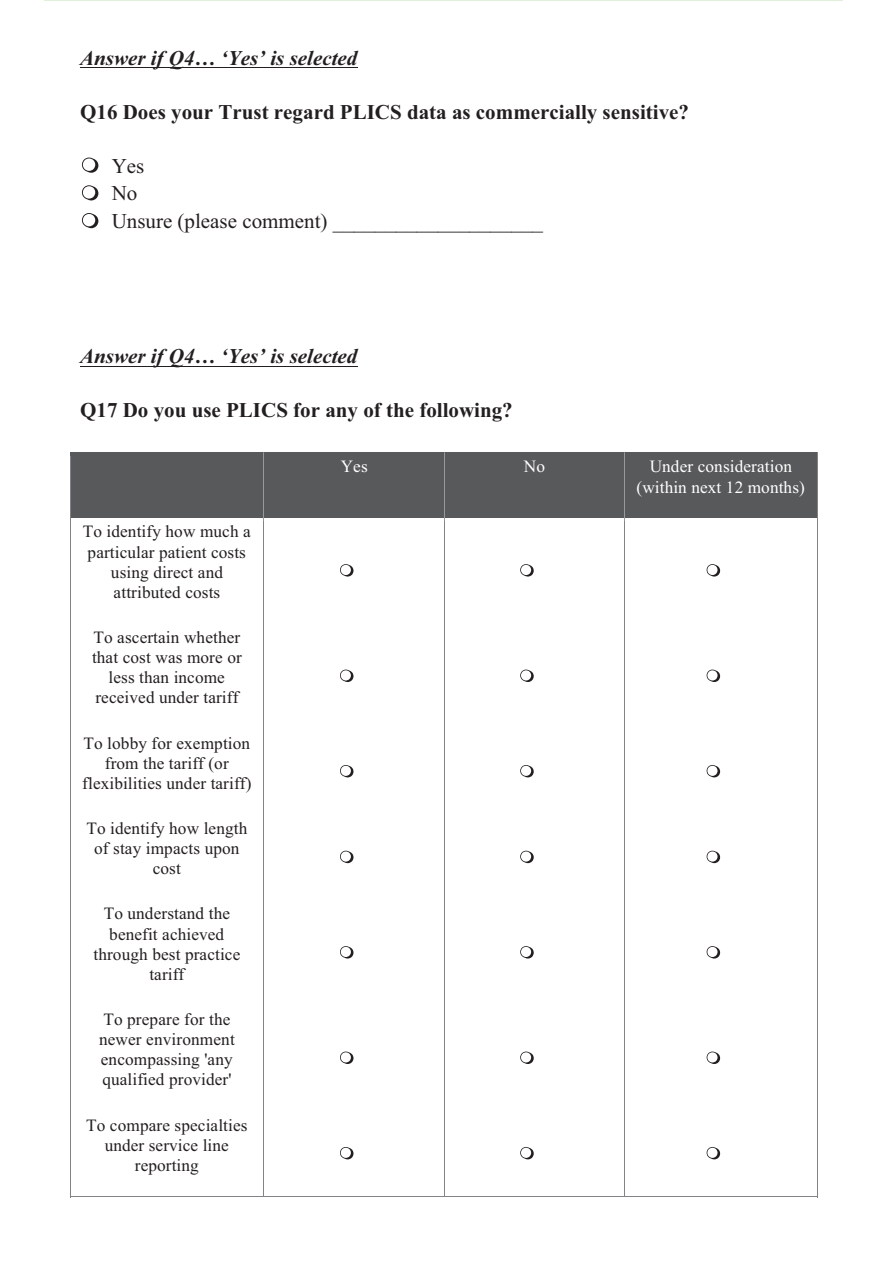
<style>
.page{position:relative;width:885px;height:1285px;background:#fff}
.page>*{position:absolute;margin:0;border:0;box-sizing:border-box;transform-origin:0 0}
.t1{font:700 21px "Times New Roman";color:#231f20}
.t2{font:italic 700 21px "Times New Roman";color:#231f20}
.t3{font:21px/27.7px "Times New Roman";color:#231f20}
.t4{font:17.15px/20.1px "Times New Roman";letter-spacing:.005em;color:#231f20;text-align:center}
.t5{font:17.15px/20.1px "Times New Roman";letter-spacing:.005em;color:#fff;text-align:center}
</style>
<div class="page">
<hr style="left:80px;top:68px;width:277px;height:1px;background:#231f20">
<svg style="left:82px;top:157px;width:16px;height:16px"></svg>
<svg style="left:82px;top:185px;width:16px;height:15px"></svg>
<svg style="left:82px;top:213px;width:16px;height:15px"></svg>
<hr style="left:80px;top:366px;width:277px;height:1px;background:#231f20">
<div style="left:70px;top:452px;width:193px;height:65px;background:#58595b"></div>
<div style="left:264px;top:452px;width:180px;height:65px;background:#58595b"></div>
<div style="left:445px;top:452px;width:179px;height:65px;background:#58595b"></div>
<div style="left:624px;top:452px;width:192px;height:65px;background:#58595b"></div>
<hr style="left:263px;top:452px;width:181px;height:1px;background:#818386">
<hr style="left:264px;top:452px;width:180px;height:4px;background:#58595b">
<hr style="left:444px;top:452px;width:180px;height:1px;background:#818386">
<hr style="left:445px;top:452px;width:179px;height:4px;background:#58595b">
<hr style="left:70px;top:456px;width:1px;height:61px;background:#818386">
<hr style="left:263px;top:456px;width:1px;height:61px;background:#97999b">
<hr style="left:444px;top:456px;width:1px;height:61px;background:#97999b">
<hr style="left:624px;top:456px;width:1px;height:61px;background:#97999b">
<hr style="left:816px;top:456px;width:1px;height:61px;background:#818386">
<svg style="left:340px;top:564px;width:13px;height:12px"></svg>
<svg style="left:520px;top:564px;width:13px;height:12px"></svg>
<svg style="left:706px;top:564px;width:14px;height:12px"></svg>
<hr style="left:70px;top:521px;width:1px;height:102px;background:#818386">
<hr style="left:263px;top:521px;width:1px;height:102px;background:#828386">
<hr style="left:444px;top:521px;width:1px;height:102px;background:#828386">
<hr style="left:624px;top:521px;width:1px;height:102px;background:#828386">
<hr style="left:816px;top:521px;width:1px;height:102px;background:#818386">
<svg style="left:340px;top:669px;width:13px;height:13px"></svg>
<svg style="left:520px;top:669px;width:13px;height:13px"></svg>
<svg style="left:706px;top:669px;width:14px;height:13px"></svg>
<hr style="left:70px;top:627px;width:1px;height:102px;background:#818386">
<hr style="left:263px;top:627px;width:1px;height:102px;background:#828386">
<hr style="left:444px;top:627px;width:1px;height:102px;background:#828386">
<hr style="left:624px;top:627px;width:1px;height:102px;background:#828386">
<hr style="left:816px;top:627px;width:1px;height:102px;background:#818386">
<svg style="left:340px;top:765px;width:13px;height:12px"></svg>
<svg style="left:520px;top:765px;width:13px;height:12px"></svg>
<svg style="left:706px;top:765px;width:14px;height:12px"></svg>
<hr style="left:70px;top:732px;width:1px;height:82px;background:#818386">
<hr style="left:263px;top:732px;width:1px;height:82px;background:#828386">
<hr style="left:444px;top:732px;width:1px;height:82px;background:#828386">
<hr style="left:624px;top:732px;width:1px;height:82px;background:#828386">
<hr style="left:816px;top:732px;width:1px;height:82px;background:#818386">
<svg style="left:340px;top:850px;width:13px;height:13px"></svg>
<svg style="left:520px;top:850px;width:13px;height:13px"></svg>
<svg style="left:706px;top:850px;width:14px;height:13px"></svg>
<hr style="left:70px;top:818px;width:1px;height:81px;background:#818386">
<hr style="left:263px;top:818px;width:1px;height:81px;background:#828386">
<hr style="left:444px;top:818px;width:1px;height:81px;background:#828386">
<hr style="left:624px;top:818px;width:1px;height:81px;background:#828386">
<hr style="left:816px;top:818px;width:1px;height:81px;background:#818386">
<svg style="left:340px;top:946px;width:13px;height:12px"></svg>
<svg style="left:520px;top:946px;width:13px;height:12px"></svg>
<svg style="left:706px;top:946px;width:14px;height:12px"></svg>
<hr style="left:70px;top:903px;width:1px;height:102px;background:#818386">
<hr style="left:263px;top:903px;width:1px;height:102px;background:#828386">
<hr style="left:444px;top:903px;width:1px;height:102px;background:#828386">
<hr style="left:624px;top:903px;width:1px;height:102px;background:#828386">
<hr style="left:816px;top:903px;width:1px;height:102px;background:#818386">
<svg style="left:340px;top:1051px;width:13px;height:12px"></svg>
<svg style="left:520px;top:1051px;width:13px;height:12px"></svg>
<svg style="left:706px;top:1051px;width:14px;height:12px"></svg>
<hr style="left:70px;top:1009px;width:1px;height:101px;background:#818386">
<hr style="left:263px;top:1009px;width:1px;height:101px;background:#828386">
<hr style="left:444px;top:1009px;width:1px;height:101px;background:#828386">
<hr style="left:624px;top:1009px;width:1px;height:101px;background:#828386">
<hr style="left:816px;top:1009px;width:1px;height:101px;background:#818386">
<svg style="left:340px;top:1147px;width:13px;height:12px"></svg>
<svg style="left:520px;top:1147px;width:13px;height:12px"></svg>
<svg style="left:706px;top:1147px;width:14px;height:12px"></svg>
<hr style="left:70px;top:1114px;width:1px;height:83px;background:#818386">
<hr style="left:70px;top:1196px;width:193px;height:1px;background:#818386">
<hr style="left:263px;top:1114px;width:1px;height:82px;background:#828386">
<hr style="left:263px;top:1196px;width:181px;height:1px;background:#818386">
<hr style="left:444px;top:1114px;width:1px;height:82px;background:#828386">
<hr style="left:444px;top:1196px;width:180px;height:1px;background:#818386">
<hr style="left:624px;top:1114px;width:1px;height:82px;background:#828386">
<hr style="left:624px;top:1196px;width:192px;height:1px;background:#818386">
<hr style="left:816px;top:1114px;width:1px;height:83px;background:#818386">
<hr style="left:44px;top:0;width:798px;height:1px;background:#e1f0da">
<p class="t2" style="left:80px;top:50px;width:278px">Answer if Q4… ‘Yes’ is selected</p>
<p class="t1" style="left:80px;top:105px;width:610px">Q16 Does your Trust regard PLICS data as commercially sensitive?</p>
<p class="t3" style="left:112px;top:154px;width:433px">Yes<br>No<br>Unsure (please comment) ____________________</p>
<p class="t2" style="left:80px;top:349px;width:278px">Answer if Q4… ‘Yes’ is selected</p>
<p class="t1" style="left:80px;top:403px;width:434px">Q17 Do you use PLICS for any of the following?</p>
<p class="t5" style="left:340px;top:458px;width:29px">Yes</p>
<p class="t5" style="left:523px;top:458px;width:23px">No</p>
<p class="t5" style="left:636px;top:458px;width:170px">Under consideration (within next 12 months)</p>
<p class="t4" style="left:83px;top:523px;width:169px">To identify how much a particular patient costs using direct and attributed costs</p>
<p class="t4" style="left:92px;top:628px;width:151px">To ascertain whether that cost was more or less than income received under tariff</p>
<p class="t4" style="left:82px;top:734px;width:171px">To lobby for exemption from the tariff (or flexibilities under tariff)</p>
<p class="t4" style="left:86px;top:820px;width:162px">To identify how length of stay impacts upon cost</p>
<p class="t4" style="left:93px;top:905px;width:148px">To understand the benefit achieved through best practice tariff</p>
<p class="t4" style="left:99px;top:1011px;width:137px;text-align:left">To prepare for the newer environment encompassing 'any qualified provider'</p>
<p class="t4" style="left:86px;top:1116px;width:163px">To compare specialties under service line reporting</p>
</div>
